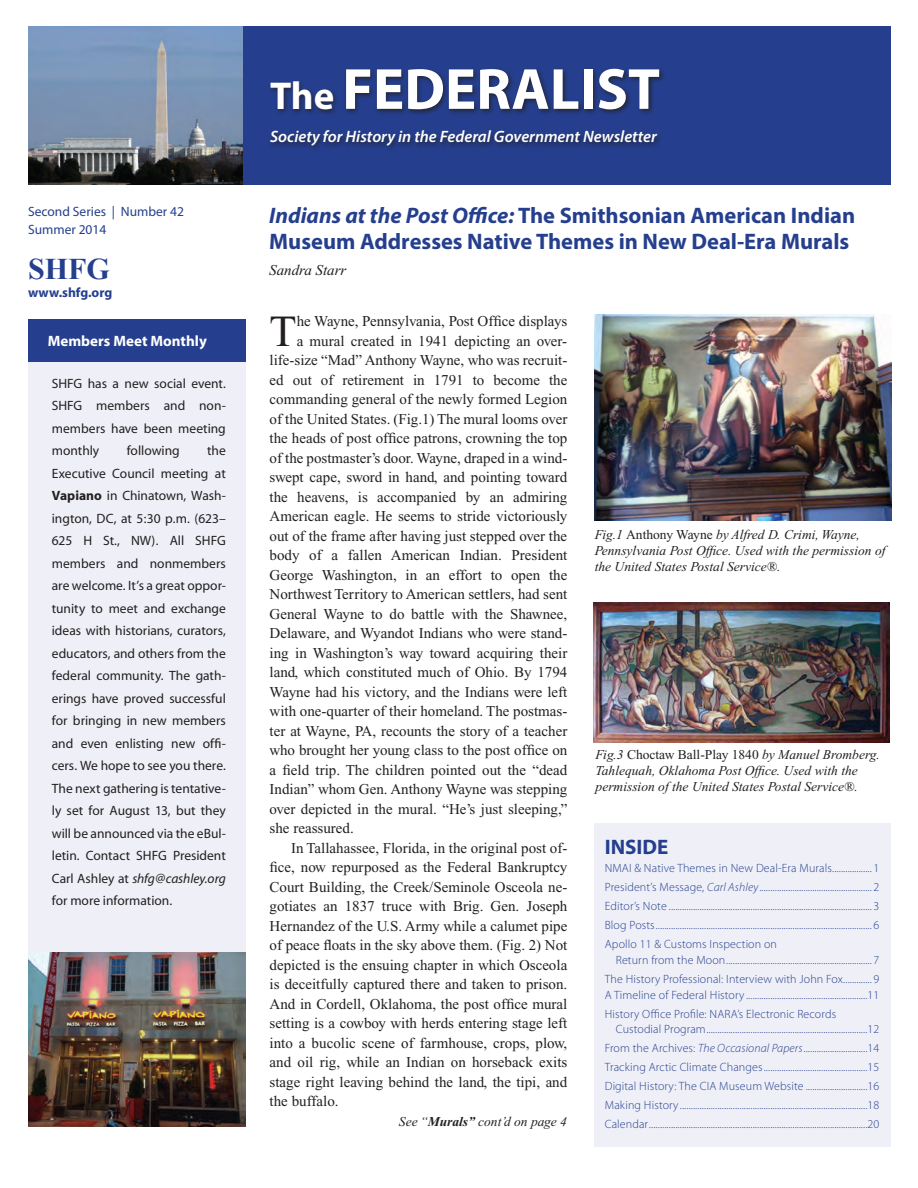
<style>
.page{position:relative;width:918px;height:1188px;background:#fff}
.page>*{position:absolute;margin:0;border:0;box-sizing:border-box;transform-origin:0 0}
.t1{font:700 58.5px "Myriad Pro";color:#fff}
.t2{font:44.4px "Times New Roman";color:#231f20}
.t3{font:700 30px "Times New Roman";color:#253f8e}
.t4{font:700 22.5px/25.5px "Myriad Pro";color:#253f8e}
.t5{font:700 21px "Myriad Pro";color:#253f8e}
.t6{font:italic 600 16.5px "Myriad Pro";color:#fff}
.t7{font:15px "Times New Roman";color:#231f20}
.t8{font:700 15px "Myriad Pro";color:#fff}
.t9{font:italic 15px "Times New Roman";color:#231f20}
.t10{font:13.5px/22.5px "Myriad";color:#231f20;text-align:justify}
.t11{font:italic 13.5px/16.2px "Times New Roman";color:#231f20}
.t12{font:13.5px/18px "Myriad Pro";color:#253f8e}
.t13{font:700 13.5px "Myriad Pro";color:#253f8e}
.t14{font:300 12px/19px "Myriad Pro";letter-spacing:.01em;color:#253f8e;text-align:justify}
.s1{font-weight:700}
.s2{font-style:italic}
.s3{font-size:39px}
.s4{font-style:normal}
</style>
<div class="page">
<div style="left:594px;top:824px;width:297px;height:323px;background:#eff0f7"></div>
<img style="left:28px;top:26px;width:215px;height:159px">
<div style="left:243px;top:26px;width:648px;height:159px;background:#253f8e"></div>
<div style="left:268px;top:67px;width:398px;height:85px;background:#231f20;opacity:.75"></div>
<div style="left:28px;top:320px;width:217px;height:793px;background:#eff0f7"></div>
<div style="left:28px;top:320px;width:217px;height:42px;background:#253f8e"></div>
<img style="left:595px;top:315px;width:296px;height:206px">
<img style="left:594px;top:603px;width:296px;height:139px">
<img style="left:29px;top:952px;width:216px;height:174px">
<p class="t12" style="left:28px;top:203px;width:157px">Second Series | Number 42<br>Summer 2014</p>
<h3 class="t3" style="left:28px;top:249px;width:83px">SHFG</h3>
<p class="t13" style="left:28px;top:284px;width:86px">www.shfg.org</p>
<p class="t8" style="left:48px;top:331px;width:161px">Members Meet Monthly</p>
<p class="t10" style="left:52px;top:373px;width:176px">SHFG has a new social event.<br>SHFG members and non&shy;members have been meeting monthly</p>
<p class="t10" style="left:127px;top:440px;width:55px">following</p>
<p class="t10" style="left:52px;top:440px;width:176px;text-indent:155px">the Executive Council meeting at <span class="s1">Vapiano</span> in Chinatown, Wash&shy;ington, DC, at 5:30 p.m. (623– 625 H St., NW). All SHFG members and nonmembers are welcome. It’s a great oppor&shy;tunity to meet and exchange ideas with historians, curators, educators, and others from the federal community. The gath&shy;erings have proved successful for bringing in new members and even enlisting new offi&shy;cers. We hope to see you there.<br>The next gathering is tentative&shy;ly set for August 13, but they will be announced via the eBul&shy;letin. Contact SHFG President Carl Ashley at <span class="s2">shfg@cashley.org </span>for more information.</p>
<h1 class="t1" style="left:270px;top:51px;width:392px"><span class="s3">The</span> FEDERALIST</h1>
<p class="t6" style="left:270px;top:126px;width:388px">Society for History in the Federal Government Newsletter</p>
<h3 class="t4" style="left:269px;top:202px;width:587px"><span class="s2">Indians at the Post Office:</span> The Smithsonian American Indian<br>Museum Addresses Native Themes in New Deal-Era Murals</h3>
<p class="t9" style="left:269px;top:262px;width:79px">Sandra Starr</p>
<h2 class="t2" style="left:270px;top:307px;width:29px">T</h2>
<p class="t7" style="left:297px;top:313px;width:272px">he Wayne, Pennsylvania, Post Office displays</p>
<p class="t7" style="left:297px;top:333px;width:272px">a mural created in 1941 depicting an over-</p>
<p class="t7" style="left:270px;top:352px;width:299px">life-size “Mad” Anthony Wayne, who was recruit-</p>
<p class="t7" style="left:270px;top:372px;width:299px">ed out of retirement in 1791 to become the</p>
<p class="t7" style="left:270px;top:391px;width:299px">commanding general of the newly formed Legion</p>
<p class="t7" style="left:270px;top:411px;width:299px">of the United States. (Fig.1) The mural looms over</p>
<p class="t7" style="left:270px;top:430px;width:299px">the heads of post office patrons, crowning the top</p>
<p class="t7" style="left:270px;top:450px;width:299px">of the postmaster’s door. Wayne, draped in a wind-</p>
<p class="t7" style="left:270px;top:469px;width:299px">swept cape, sword in hand, and pointing toward</p>
<p class="t7" style="left:270px;top:489px;width:299px">the heavens, is accompanied by an admiring</p>
<p class="t7" style="left:270px;top:508px;width:299px">American eagle. He seems to stride victoriously</p>
<p class="t7" style="left:270px;top:528px;width:299px">out of the frame after having just stepped over the</p>
<p class="t7" style="left:270px;top:547px;width:299px">body of a fallen American Indian. President</p>
<p class="t7" style="left:270px;top:567px;width:299px">George Washington, in an effort to open the</p>
<p class="t7" style="left:270px;top:586px;width:299px">Northwest Territory to American settlers, had sent</p>
<p class="t7" style="left:270px;top:606px;width:299px">General Wayne to do battle with the Shawnee,</p>
<p class="t7" style="left:270px;top:625px;width:299px">Delaware, and Wyandot Indians who were stand-</p>
<p class="t7" style="left:270px;top:645px;width:299px">ing in Washington’s way toward acquiring their</p>
<p class="t7" style="left:270px;top:664px;width:299px">land, which constituted much of Ohio. By 1794</p>
<p class="t7" style="left:270px;top:684px;width:299px">Wayne had his victory, and the Indians were left</p>
<p class="t7" style="left:270px;top:703px;width:299px">with one-quarter of their homeland. The postmas-</p>
<p class="t7" style="left:270px;top:723px;width:299px">ter at Wayne, PA, recounts the story of a teacher</p>
<p class="t7" style="left:270px;top:742px;width:299px">who brought her young class to the post office on</p>
<p class="t7" style="left:270px;top:762px;width:299px">a field trip. The children pointed out the “dead</p>
<p class="t7" style="left:270px;top:781px;width:299px">Indian” whom Gen. Anthony Wayne was stepping</p>
<p class="t7" style="left:270px;top:801px;width:299px">over depicted in the mural. “He’s just sleeping,”</p>
<p class="t7" style="left:270px;top:820px;width:86px">she reassured.</p>
<p class="t7" style="left:291px;top:840px;width:278px">In Tallahassee, Florida, in the original post of-</p>
<p class="t7" style="left:270px;top:859px;width:299px">fice, now repurposed as the Federal Bankruptcy</p>
<p class="t7" style="left:270px;top:879px;width:299px">Court Building, the Creek/Seminole Osceola ne-</p>
<p class="t7" style="left:270px;top:898px;width:299px">gotiates an 1837 truce with Brig. Gen. Joseph</p>
<p class="t7" style="left:270px;top:918px;width:299px">Hernandez of the U.S. Army while a calumet pipe</p>
<p class="t7" style="left:270px;top:937px;width:299px">of peace floats in the sky above them. (Fig. 2) Not</p>
<p class="t7" style="left:270px;top:957px;width:299px">depicted is the ensuing chapter in which Osceola</p>
<p class="t7" style="left:270px;top:976px;width:299px">is deceitfully captured there and taken to prison.</p>
<p class="t7" style="left:270px;top:996px;width:299px">And in Cordell, Oklahoma, the post office mural</p>
<p class="t7" style="left:270px;top:1015px;width:299px">setting is a cowboy with herds entering stage left</p>
<p class="t7" style="left:270px;top:1035px;width:299px">into a bucolic scene of farmhouse, crops, plow,</p>
<p class="t7" style="left:270px;top:1054px;width:299px">and oil rig, while an Indian on horseback exits</p>
<p class="t7" style="left:270px;top:1074px;width:299px">stage right leaving behind the land, the tipi, and</p>
<p class="t7" style="left:270px;top:1093px;width:70px">the buffalo.</p>
<p class="t11" style="left:399px;top:1113px;width:169px">See “<span class="s1">Murals”</span> cont’d on page 4</p>
<p class="t11" style="left:595px;top:526px;width:292px">Fig.1 <span class="s4">Anthony Wayne</span> by Alfred D. Crimi, Wayne,<br>Pennsylvania Post Office. Used with the permission of the United States Postal Service®.</p>
<p class="t11" style="left:596px;top:746px;width:286px">Fig.3 <span class="s4">Choctaw Ball-Play 1840</span> by Manuel Bromberg.<br>Tahlequah, Oklahoma Post Office. Used with the permission of the United States Postal Service®.</p>
<h3 class="t5" style="left:605px;top:833px;width:65px">INSIDE</h3>
<p class="t14" style="left:605px;top:859px;width:276px">NMAI &amp; Native Themes in New Deal-Era Murals.................. 1<br>President’s Message, <span class="s2">Carl Ashley</span>................................................... 2<br>Editor’s Note ............................................................................................ 3<br>Blog Posts.................................................................................................. 6<br>Apollo 11 &amp; Customs Inspection on</p>
<p class="t14" style="left:605px;top:950px;width:276px;text-align:right">Return from the Moon.................................................................. 7<br>The History Professional: Interview with John Fox............. 9</p>
<p class="t14" style="left:605px;top:985px;width:276px">A Timeline of Federal History .......................................................11<br>History Office Profile: NARA’s Electronic Records</p>
<p class="t14" style="left:605px;top:1020px;width:276px;text-indent:11px">Custodial Program.........................................................................12<br>From the Archives: <span class="s2">The Occasional Papers</span>.............................14<br>Tracking Arctic Climate Changes...............................................15<br>Digital History: The CIA Museum Website ............................16<br>Making History.....................................................................................18<br>Calendar...................................................................................................20</p>
</div>
